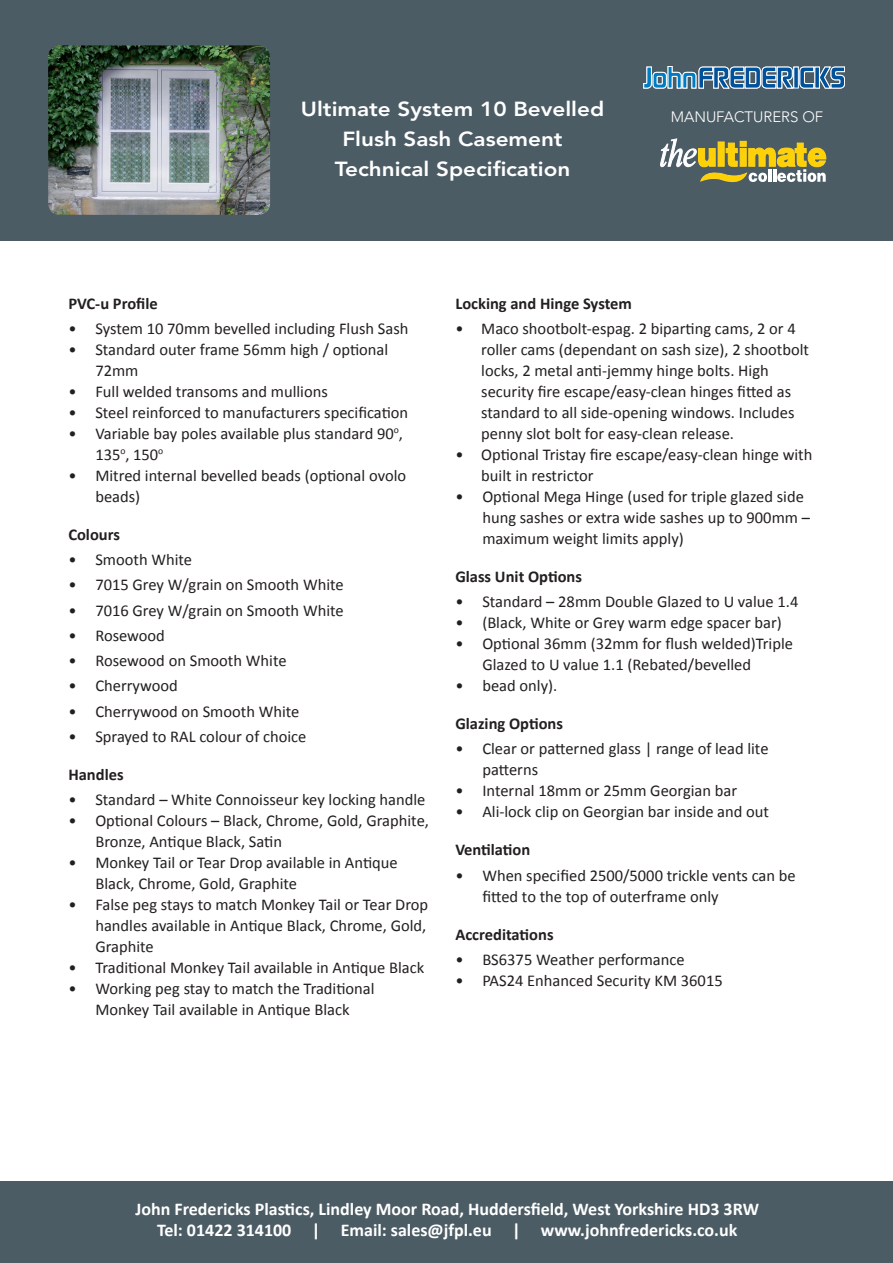
<style>
.page{position:relative;width:893px;height:1263px;background:#fff}
.page>*{position:absolute;margin:0;border:0;box-sizing:border-box;transform-origin:0 0}
.t1{font:800 20.25px/30px "Avenir LT Std";color:#fff;text-align:center;scale:1.11 1}
.t2{font:700 18px/21.6px "Calibri";color:#fff;text-align:center}
.t3{font:16.5px/21px "Calibri";color:#231f20}
.t4{font:700 16.5px "Calibri";color:#231f20}
.t5{font:300 15px "Avenir LT Std";color:#fff}
</style>
<div class="page">
<div style="left:0;top:1181px;width:893px;height:82px;background:#4c5c65"></div>
<div style="left:0;top:0;width:893px;height:240px;background:#4c5c65"></div>
<svg style="left:644px;top:66px;width:149px;height:22px"></svg>
<svg style="left:800px;top:67px;width:45px;height:21px"></svg>
<svg style="left:660px;top:138px;width:166px;height:44px"></svg>
<img style="left:48px;top:45px;width:222px;height:170px">
<p class="t1" style="left:301px;top:94px;width:275px">Ultimate System 10 Bevelled<br>Flush Sash Casement<br>Technical Specification</p>
<p class="t5" style="left:671px;top:108px;width:154px">MANUFACTURERS OF</p>
<p class="t4" style="left:68px;top:293px;width:91px">PVC-u Profile</p>
<p class="t3" style="left:68px;top:317px;width:342px">• System 10 70mm bevelled including Flush Sash</p>
<p class="t3" style="left:95px;top:338px;width:294px;text-indent:-27px">• Standard outer frame 56mm high / optional<br>72mm</p>
<p class="t3" style="left:68px;top:380px;width:261px">• Full welded transoms and mullions</p>
<p class="t3" style="left:68px;top:401px;width:341px">• Steel reinforced to manufacturers specification</p>
<p class="t3" style="left:95px;top:422px;width:309px;text-indent:-27px">• Variable bay poles available plus standard 90<sup>o</sup>,<br>135<sup>o</sup>, 150<sup>o</sup></p>
<p class="t3" style="left:95px;top:464px;width:312px;text-indent:-27px">• Mitred internal bevelled beads (optional ovolo beads)</p>
<p class="t4" style="left:68px;top:524px;width:53px">Colours</p>
<p class="t3" style="left:68px;top:548px;width:125px">• Smooth White</p>
<p class="t3" style="left:68px;top:574px;width:277px">• 7015 Grey W/grain on Smooth White</p>
<p class="t3" style="left:68px;top:599px;width:277px">• 7016 Grey W/grain on Smooth White</p>
<p class="t3" style="left:68px;top:624px;width:98px">• Rosewood</p>
<p class="t3" style="left:68px;top:649px;width:220px">• Rosewood on Smooth White</p>
<p class="t3" style="left:68px;top:675px;width:111px">• Cherrywood</p>
<p class="t3" style="left:68px;top:700px;width:233px">• Cherrywood on Smooth White</p>
<p class="t3" style="left:68px;top:725px;width:240px">• Sprayed to RAL colour of choice</p>
<p class="t4" style="left:68px;top:764px;width:57px">Handles</p>
<p class="t3" style="left:68px;top:788px;width:358px">• Standard – White Connoisseur key locking handle</p>
<p class="t3" style="left:95px;top:809px;width:335px;text-indent:-27px">• Optional Colours – Black, Chrome, Gold, Graphite,<br>Bronze, Antique Black, Satin</p>
<p class="t3" style="left:95px;top:851px;width:304px;text-indent:-27px">• Monkey Tail or Tear Drop available in Antique<br>Black, Chrome, Gold, Graphite</p>
<p class="t3" style="left:95px;top:893px;width:334px;text-align:justify;text-indent:-27px">• False peg stays to match Monkey Tail or Tear Drop handles available in Antique Black, Chrome, Gold, Graphite</p>
<p class="t3" style="left:68px;top:956px;width:357px">• Traditional Monkey Tail available in Antique Black</p>
<p class="t3" style="left:68px;top:977px;width:308px;text-align:center">• Working peg stay to match the Traditional<br>Monkey Tail available in Antique Black</p>
<p class="t4" style="left:455px;top:293px;width:178px">Locking and Hinge System</p>
<p class="t3" style="left:481px;top:317px;width:329px;text-indent:-26px">• Maco shootbolt-espag. 2 biparting cams, 2 or 4 roller cams (dependant on sash size), 2 shootbolt locks, 2 metal anti-jemmy hinge bolts. High security fire escape/easy-clean hinges fitted as standard to all side-opening windows. Includes penny slot bolt for easy-clean release.</p>
<p class="t3" style="left:481px;top:443px;width:333px;text-indent:-26px">• Optional Tristay fire escape/easy-clean hinge with built in restrictor</p>
<p class="t3" style="left:482px;top:485px;width:329px;text-indent:-27px">• Optional Mega Hinge (used for triple glazed side hung sashes or extra wide sashes up to 900mm – maximum weight limits apply)</p>
<p class="t4" style="left:455px;top:566px;width:128px">Glass Unit Options</p>
<p class="t3" style="left:455px;top:590px;width:345px">• Standard – 28mm Double Glazed to U value 1.4</p>
<p class="t3" style="left:455px;top:611px;width:328px">• (Black, White or Grey warm edge spacer bar)</p>
<p class="t3" style="left:482px;top:632px;width:312px;text-indent:-27px">• Optional 36mm (32mm for flush welded)Triple<br>Glazed to U value 1.1 (Rebated/bevelled</p>
<p class="t3" style="left:455px;top:674px;width:103px">• bead only).</p>
<p class="t4" style="left:455px;top:713px;width:109px">Glazing Options</p>
<p class="t3" style="left:482px;top:738px;width:288px;text-indent:-27px">• Clear or patterned glass | range of lead lite patterns</p>
<p class="t3" style="left:455px;top:780px;width:283px">• Internal 18mm or 25mm Georgian bar</p>
<p class="t3" style="left:455px;top:801px;width:315px">• Ali-lock clip on Georgian bar inside and out</p>
<p class="t4" style="left:455px;top:840px;width:77px">Ventilation</p>
<p class="t3" style="left:482px;top:864px;width:315px;text-indent:-27px">• When specified 2500/5000 trickle vents can be fitted to the top of outerframe only</p>
<p class="t4" style="left:455px;top:924px;width:100px">Accreditations</p>
<p class="t3" style="left:455px;top:948px;width:231px">• BS6375 Weather performance</p>
<p class="t3" style="left:455px;top:969px;width:269px">• PAS24 Enhanced Security KM 36015</p>
<p class="t2" style="left:135px;top:1197px;width:625px">John Fredericks Plastics, Lindley Moor Road, Huddersfield, West Yorkshire HD3 3RW<br>Tel: 01422 314100 | Email: sales@jfpl.eu | www.johnfredericks.co.uk</p>
</div>
